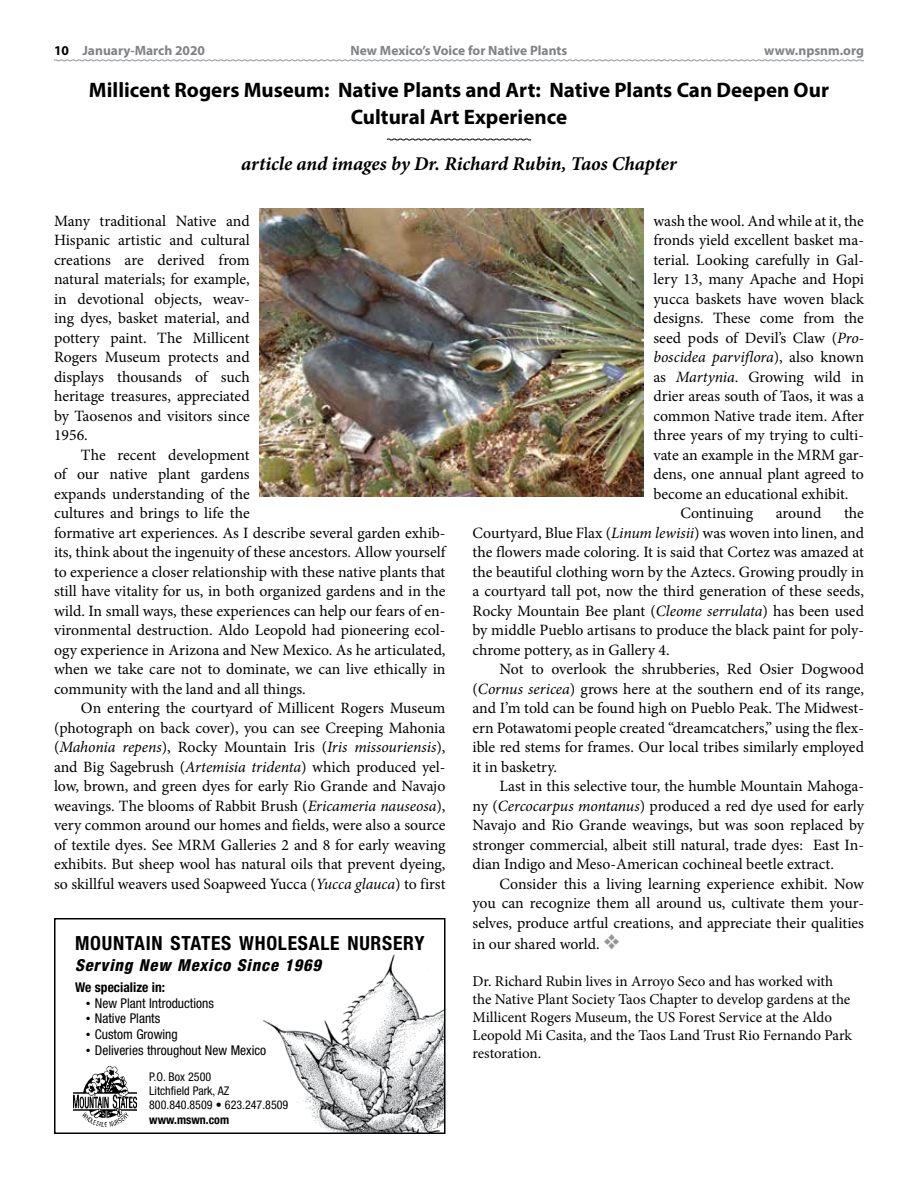
<style>
.page{position:relative;width:918px;height:1188px;background:#fff}
.page>*{position:absolute;margin:0;border:0;box-sizing:border-box;transform-origin:0 0}
.t1{font:700 21px/27px "Myriad Pro";color:#000;text-align:center}
.t2{font:italic 700 19.5px "Minion Pro";letter-spacing:-.005em;color:#000}
.t3{font:700 condensed 19.5px "Helvetica Neue";letter-spacing:.04em;color:#000}
.t4{font:italic 800 condensed 16.5px "Helvetica Neue";color:#000}
.t5{font:15.75px/19.5px "Minion Pro";color:#000;text-align:justify}
.t6{font:italic 15.75px "Minion Pro";letter-spacing:-.005em;color:#000}
.t7{font:15px/18px "Minion Pro";letter-spacing:-.005em;color:#000}
.t8{font:condensed 13.5px "Helvetica Neue";color:#000}
.t9{font:700 13.5px "Myriad Pro";color:#808285}
.t10{font:700 condensed 13.5px "Helvetica Neue";color:#000}
.t11{font:condensed 12px/14.4px "Helvetica Neue";color:#000}
.t12{font:700 condensed 12px "Helvetica Neue";color:#000}
.s1{color:#000}
.s2{font-style:italic}
.s3{font-family:"Gill Sans";font-stretch:normal}
.s4{font-style:normal}
.s5{color:#939598}
</style>
<div class="page">
<svg style="left:54px;top:59px;width:810px;height:3px"></svg>
<img style="left:263px;top:954px;width:180px;height:177px">
<div style="left:54px;top:918px;width:392px;height:216px;border:2px solid #000"></div>
<img style="left:74px;top:1067px;width:62px;height:59px">
<img style="left:259px;top:209px;width:384px;height:288px">
<svg style="left:386px;top:138px;width:146px;height:3px"></svg>
<p class="t9" style="left:54px;top:42px;width:152px"><span class="s1">10</span> January-March 2020</p>
<p class="t9" style="left:351px;top:42px;width:218px">New Mexico’s Voice for Native Plants</p>
<p class="t9" style="left:764px;top:42px;width:101px">www.npsnm.org</p>
<h1 class="t1" style="left:89px;top:75px;width:742px">Millicent Rogers Museum: Native Plants and Art: Native Plants Can Deepen Our<br>Cultural Art Experience</h1>
<p class="t2" style="left:241px;top:150px;width:437px">article and images by Dr. Richard Rubin, Taos Chapter</p>
<p class="t5" style="left:54px;top:211px;width:197px">Many traditional Native and Hispanic artistic and cultural creations are derived from natural materials; for example, in devotional objects, weav&shy;ing dyes, basket material, and pottery paint. The Millicent Rogers Museum protects and displays thousands of such heritage treasures, appreciated by Taosenos and visitors since 1956.</p>
<p class="t5" style="left:54px;top:445px;width:393px;text-align:left;text-indent:27px">The recent development<br>of our native plant gardens<br>expands understanding of the<br>cultures and brings to life the<br>formative art experiences. As I describe several garden exhib&shy;its, think about the ingenuity of these ancestors. Allow yourself to experience a closer relationship with these native plants that still have vitality for us, in both organized gardens and in the wild. In small ways, these experiences can help our fears of en&shy;vironmental destruction. Aldo Leopold had pioneering ecol&shy;ogy experience in Arizona and New Mexico. As he articulated, when we take care not to dominate, we can live ethically in community with the land and all things.</p>
<p class="t5" style="left:54px;top:698px;width:393px;text-indent:27px">On entering the courtyard of Millicent Rogers Museum (photograph on back cover), you can see Creeping Mahonia (<span class="s2">Mahonia repens</span>), Rocky Mountain Iris (<span class="s2">Iris missouriensis</span>), and Big Sagebrush (<span class="s2">Artemisia tridenta</span>) which produced yel&shy;low, brown, and green dyes for early Rio Grande and Navajo weavings. The blooms of Rabbit Brush (<span class="s2">Ericameria nauseosa</span>), very common around our homes and fields, were also a source of textile dyes. See MRM Galleries 2 and 8 for early weaving exhibits. But sheep wool has natural oils that prevent dyeing, so skillful weavers used Soapweed Yucca (<span class="s2">Yucca glauca</span>) to first</p>
<p class="t3" style="left:75px;top:931px;width:351px">MOUNTAIN STATES WHOLESALE NURSERY</p>
<p class="t4" style="left:75px;top:955px;width:248px">Serving New Mexico Since 1969</p>
<p class="t10" style="left:75px;top:979px;width:92px">We specialize in:</p>
<p class="t8" style="left:86px;top:995px;width:129px"><span class="s3">•</span> New Plant Introductions</p>
<p class="t8" style="left:86px;top:1011px;width:76px"><span class="s3">•</span> Native Plants</p>
<p class="t8" style="left:86px;top:1026px;width:93px"><span class="s3">•</span> Custom Growing</p>
<p class="t8" style="left:86px;top:1042px;width:182px"><span class="s3">•</span> Deliveries throughout New Mexico</p>
<p class="t11" style="left:149px;top:1069px;width:141px">P.O. Box 2500<br>Litchfield Park, AZ<br>800.840.8509 • 623.247.8509</p>
<p class="t12" style="left:149px;top:1112px;width:81px">www.mswn.com</p>
<p class="t5" style="left:653px;top:211px;width:212px">wash the wool. And while at it, the</p>
<p class="t5" style="left:653px;top:230px;width:212px">fronds yield excellent basket ma-</p>
<p class="t5" style="left:653px;top:250px;width:212px">terial. Looking carefully in Gal-</p>
<p class="t5" style="left:653px;top:269px;width:212px">lery 13, many Apache and Hopi</p>
<p class="t5" style="left:653px;top:289px;width:212px">yucca baskets have woven black</p>
<p class="t5" style="left:653px;top:308px;width:212px">designs. These come from the</p>
<p class="t5" style="left:653px;top:328px;width:212px">seed pods of Devil’s Claw (<span class="s2">Pro-</span></p>
<p class="t6" style="left:653px;top:346px;width:212px">boscidea parviflora<span class="s4">), also known</span></p>
<p class="t5" style="left:653px;top:367px;width:212px">as <span class="s2">Martynia</span>. Growing wild in</p>
<p class="t5" style="left:653px;top:386px;width:212px">drier areas south of Taos, it was a</p>
<p class="t5" style="left:653px;top:406px;width:212px">common Native trade item. After</p>
<p class="t5" style="left:653px;top:425px;width:212px">three years of my trying to culti-</p>
<p class="t5" style="left:653px;top:445px;width:212px">vate an example in the MRM gar-</p>
<p class="t5" style="left:653px;top:464px;width:212px">dens, one annual plant agreed to</p>
<p class="t5" style="left:653px;top:484px;width:197px">become an educational exhibit.</p>
<p class="t5" style="left:680px;top:503px;width:74px">Continuing</p>
<p class="t5" style="left:776px;top:503px;width:47px">around</p>
<p class="t5" style="left:473px;top:503px;width:393px;text-indent:372px">the Courtyard, Blue Flax (<span class="s2">Linum lewisii</span>) was woven into linen, and the flowers made coloring. It is said that Cortez was amazed at the beautiful clothing worn by the Aztecs. Growing proudly in a courtyard tall pot, now the third generation of these seeds, Rocky Mountain Bee plant (<span class="s2">Cleome serrulata</span>) has been used by middle Pueblo artisans to produce the black paint for poly&shy;chrome pottery, as in Gallery 4.</p>
<p class="t5" style="left:473px;top:659px;width:393px;text-indent:27px">Not to overlook the shrubberies, Red Osier Dogwood (<span class="s2">Cornus sericea</span>) grows here at the southern end of its range, and I’m told can be found high on Pueblo Peak. The Midwest&shy;ern Potawatomi people created “dreamcatchers,” using the flex&shy;ible red stems for frames. Our local tribes similarly employed it in basketry.</p>
<p class="t5" style="left:472px;top:776px;width:393px;text-indent:27px">Last in this selective tour, the humble Mountain Mahoga&shy;ny (<span class="s2">Cercocarpus montanus</span>) produced a red dye used for early Navajo and Rio Grande weavings, but was soon replaced by stronger commercial, albeit still natural, trade dyes: East In&shy;dian Indigo and Meso-American cochineal beetle extract.</p>
<p class="t5" style="left:472px;top:874px;width:393px;text-indent:27px">Consider this a living learning experience exhibit. Now you can recognize them all around us, cultivate them your&shy;selves, produce artful creations, and appreciate their qualities</p>
<p class="t5" style="left:472px;top:934px;width:149px">in our shared world. <span class="s5">❖</span></p>
<p class="t7" style="left:472px;top:972px;width:381px">Dr. Richard Rubin lives in Arroyo Seco and has worked with the Native Plant Society Taos Chapter to develop gardens at the Millicent Rogers Museum, the US Forest Service at the Aldo Leopold Mi Casita, and the Taos Land Trust Rio Fernando Park restoration.</p>
</div>
